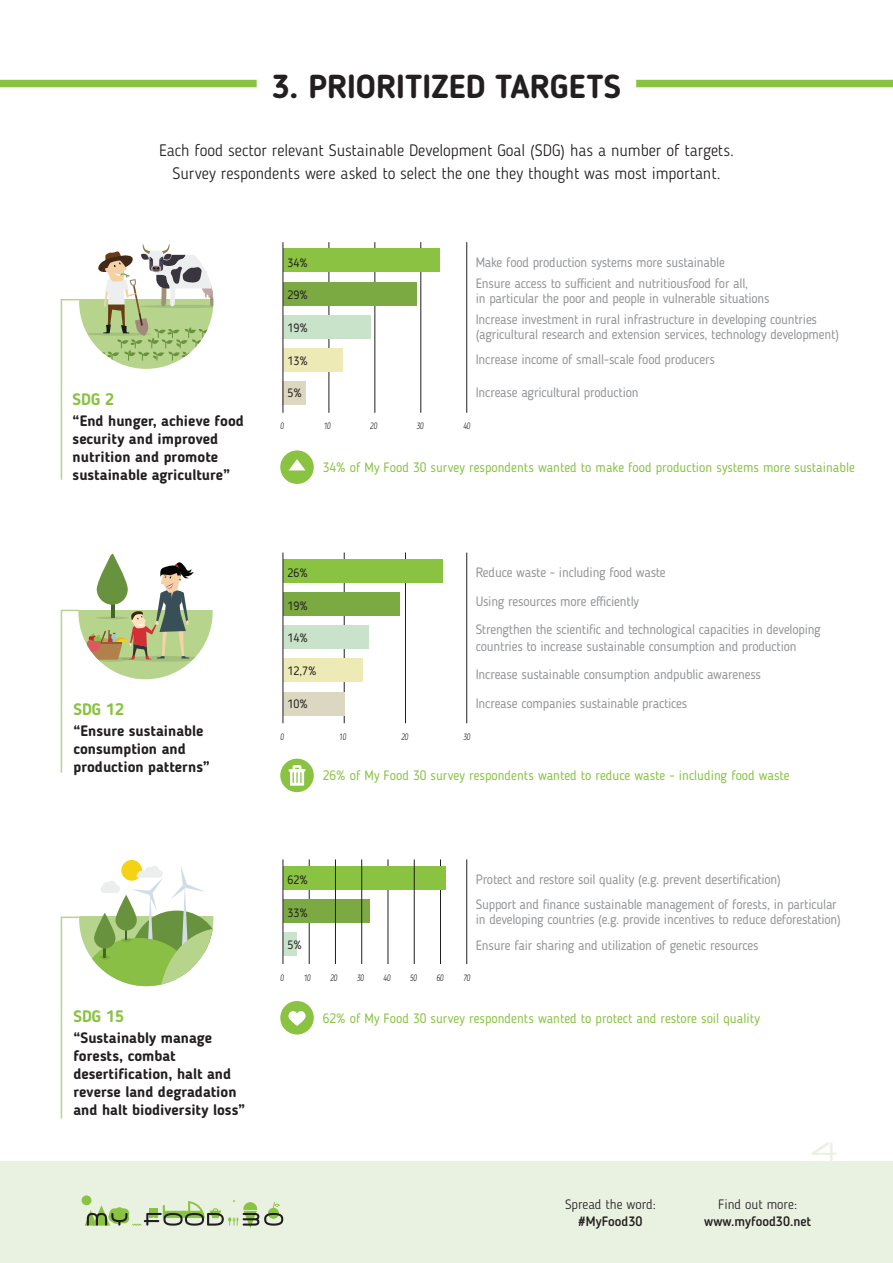
<style>
.page{position:relative;width:893px;height:1263px;background:#fff}
.page>*{position:absolute;margin:0;border:0;box-sizing:border-box;transform-origin:0 0}
.t1{font:700 33px "Blogger Sans";color:#231f20}
.t2{font:33px "Air Conditioner";color:#e9f1e1}
.t3{font:300 16.5px/22.5px "Blogger Sans";color:#231f20;text-align:center}
.t4{font:700 16.5px "Blogger Sans";color:#89c341}
.t5{font:700 15px/18px "Blogger Sans";color:#231f20}
.t6{font:13.5px/28.5px "Blogger Sans";letter-spacing:-.015em;color:#939598}
.t7{font:13.5px "Blogger Sans";color:#89c341}
.t8{font:300 13.5px "Blogger Sans";color:#231f20}
.t9{font:500 13.5px "Blogger Sans";color:#231f20}
.t10{font:12px "Blogger Sans";color:#231f20}
.t11{font:italic 300 9px "Blogger Sans";letter-spacing:-.035em;color:#231f20;scale:.81 1}
</style>
<div class="page">
<svg style="left:60px;top:244px;width:154px;height:236px"></svg>
<svg style="left:205px;top:610px;width:8px;height:33px"></svg>
<svg style="left:97px;top:552px;width:31px;height:53px"></svg>
<svg style="left:60px;top:562px;width:145px;height:211px"></svg>
<div style="left:121px;top:860px;width:21px;height:21px;background:#f3d313;border-radius:50%"></div>
<svg style="left:60px;top:865px;width:153px;height:254px"></svg>
<div style="left:0;top:80px;width:257px;height:7px;background:#89c341"></div>
<div style="left:636px;top:80px;width:257px;height:7px;background:#89c341"></div>
<hr style="left:329px;top:242px;width:1px;height:171px;background:#231f20">
<hr style="left:375px;top:242px;width:1px;height:171px;background:#231f20">
<hr style="left:421px;top:242px;width:1px;height:171px;background:#231f20">
<hr style="left:466px;top:242px;width:1px;height:171px;background:#231f20">
<div style="left:283px;top:249px;width:156px;height:23px;background:#89c341"></div>
<div style="left:283px;top:282px;width:133px;height:23px;background:#7caa42"></div>
<div style="left:283px;top:315px;width:87px;height:24px;background:#c8e3ca"></div>
<div style="left:283px;top:348px;width:60px;height:24px;background:#eeeab6"></div>
<div style="left:283px;top:381px;width:23px;height:24px;background:#dcd7c0"></div>
<hr style="left:283px;top:242px;width:1px;height:171px;background:#231f20">
<div style="left:280px;top:450px;width:34px;height:34px;background:#89c341;border-radius:50%"></div>
<svg style="left:289px;top:459px;width:16px;height:11px"></svg>
<hr style="left:344px;top:552px;width:1px;height:171px;background:#231f20">
<hr style="left:405px;top:552px;width:1px;height:171px;background:#231f20">
<hr style="left:466px;top:552px;width:1px;height:171px;background:#231f20">
<div style="left:283px;top:559px;width:159px;height:24px;background:#89c341"></div>
<div style="left:283px;top:592px;width:116px;height:24px;background:#7caa42"></div>
<div style="left:283px;top:625px;width:86px;height:24px;background:#c8e3ca"></div>
<div style="left:283px;top:659px;width:80px;height:23px;background:#eeeab6"></div>
<div style="left:283px;top:692px;width:61px;height:23px;background:#dcd7c0"></div>
<hr style="left:283px;top:552px;width:1px;height:171px;background:#231f20">
<div style="left:280px;top:759px;width:34px;height:33px;background:#89c341;border-radius:50%"></div>
<svg style="left:289px;top:765px;width:16px;height:21px"></svg>
<hr style="left:309px;top:859px;width:1px;height:105px;background:#231f20">
<hr style="left:388px;top:859px;width:1px;height:105px;background:#231f20">
<hr style="left:440px;top:859px;width:1px;height:105px;background:#231f20">
<hr style="left:466px;top:859px;width:1px;height:105px;background:#231f20">
<div style="left:283px;top:866px;width:163px;height:23px;background:#89c341"></div>
<div style="left:283px;top:899px;width:87px;height:24px;background:#7caa42"></div>
<div style="left:283px;top:932px;width:13px;height:24px;background:#c8e3ca"></div>
<hr style="left:283px;top:859px;width:1px;height:105px;background:#231f20">
<hr style="left:361px;top:859px;width:1px;height:105px;background:#231f20">
<hr style="left:335px;top:859px;width:1px;height:105px;background:#231f20">
<hr style="left:414px;top:859px;width:1px;height:105px;background:#231f20">
<div style="left:280px;top:1001px;width:34px;height:33px;background:#89c341;border-radius:50%"></div>
<svg style="left:288px;top:1011px;width:18px;height:15px"></svg>
<div style="left:0;top:1161px;width:893px;height:102px;background:#e9f1e1"></div>
<div style="left:82px;top:1195px;width:9px;height:10px;background:#89c341;border-radius:50%"></div>
<svg style="left:85px;top:1200px;width:198px;height:28px"></svg>
<h1 class="t1" style="left:272px;top:66px;width:351px">3. PRIORITIZED TARGETS</h1>
<p class="t3" style="left:159px;top:139px;width:576px">Each food sector relevant Sustainable Development Goal (SDG) has a number of targets.<br>Survey respondents were asked to select the one they thought was most important.</p>
<p class="t4" style="left:73px;top:389px;width:43px">SDG 2</p>
<p class="t5" style="left:73px;top:411px;width:173px">“End hunger, achieve food security and improved nutrition and promote sustainable agriculture”</p>
<p class="t4" style="left:73px;top:700px;width:52px">SDG 12</p>
<p class="t5" style="left:73px;top:722px;width:138px">“Ensure sustainable consumption and production patterns”</p>
<p class="t4" style="left:73px;top:1006px;width:52px">SDG 15</p>
<p class="t5" style="left:73px;top:1029px;width:173px">“Sustainably manage forests, combat desertification, halt and reverse land degradation and halt biodiversity loss”</p>
<p class="t10" style="left:287px;top:255px;width:22px">34%</p>
<p class="t10" style="left:287px;top:288px;width:22px">29%</p>
<p class="t10" style="left:287px;top:321px;width:22px">19%</p>
<p class="t10" style="left:287px;top:353px;width:22px">13%</p>
<p class="t10" style="left:287px;top:386px;width:16px">5%</p>
<p class="t6" style="left:476px;top:251px;width:274px;line-height:21px">Make food production systems more sustainable<br>Ensure access to sufficient and nutritiousfood for all,</p>
<p class="t6" style="left:476px;top:287px;width:343px;line-height:21px">in particular the poor and people in vulnerable situations<br>Increase investment in rural infrastructure in developing countries</p>
<p class="t6" style="left:476px;top:321px;width:365px;line-height:25.5px">(agricultural research and extension services, technology development)<br>Increase income of small-scale food producers</p>
<p class="t6" style="left:476px;top:378px;width:164px">Increase agricultural production</p>
<p class="t11" style="left:280px;top:421px;width:6px">0</p>
<p class="t11" style="left:323px;top:421px;width:10px">10</p>
<p class="t11" style="left:370px;top:421px;width:10px">20</p>
<p class="t11" style="left:417px;top:421px;width:10px">30</p>
<p class="t11" style="left:463px;top:421px;width:10px">40</p>
<p class="t7" style="left:323px;top:459px;width:534px">34% of My Food 30 survey respondents wanted to make food production systems more sustainable</p>
<p class="t10" style="left:287px;top:566px;width:22px">26%</p>
<p class="t10" style="left:287px;top:598px;width:22px">19%</p>
<p class="t10" style="left:287px;top:631px;width:22px">14%</p>
<p class="t10" style="left:287px;top:664px;width:31px">12,7%</p>
<p class="t10" style="left:287px;top:696px;width:22px">10%</p>
<p class="t6" style="left:476px;top:558px;width:347px">Reduce waste - including food waste<br>Using resources more efficiently<br>Strengthen the scientific and technological capacities in developing</p>
<p class="t6" style="left:476px;top:631px;width:322px">countries to increase sustainable consumption and production<br>Increase sustainable consumption andpublic awareness<br>Increase companies sustainable practices</p>
<p class="t11" style="left:280px;top:731px;width:6px">0</p>
<p class="t11" style="left:339px;top:731px;width:10px">10</p>
<p class="t11" style="left:401px;top:731px;width:10px">20</p>
<p class="t11" style="left:463px;top:731px;width:10px">30</p>
<p class="t7" style="left:323px;top:768px;width:468px">26% of My Food 30 survey respondents wanted to reduce waste - including food waste</p>
<p class="t10" style="left:287px;top:872px;width:22px">62%</p>
<p class="t10" style="left:287px;top:905px;width:22px">33%</p>
<p class="t10" style="left:287px;top:938px;width:16px">5%</p>
<p class="t6" style="left:476px;top:866px;width:363px;line-height:25.5px">Protect and restore soil quality (e.g. prevent desertification)<br>Support and finance sustainable management of forests, in particular</p>
<p class="t6" style="left:476px;top:907px;width:367px;line-height:25.5px">in developing countries (e.g. provide incentives to reduce deforestation)<br>Ensure fair sharing and utilization of genetic resources</p>
<p class="t11" style="left:280px;top:972px;width:6px">0</p>
<p class="t11" style="left:303px;top:972px;width:10px">10</p>
<p class="t11" style="left:330px;top:972px;width:10px">20</p>
<p class="t11" style="left:357px;top:972px;width:10px">30</p>
<p class="t11" style="left:383px;top:972px;width:10px">40</p>
<p class="t11" style="left:410px;top:972px;width:10px">50</p>
<p class="t11" style="left:436px;top:972px;width:10px">60</p>
<p class="t11" style="left:463px;top:972px;width:10px">70</p>
<p class="t7" style="left:323px;top:1010px;width:439px">62% of My Food 30 survey respondents wanted to protect and restore soil quality</p>
<h1 class="t2" style="left:811px;top:1131px;width:30px">4</h1>
<p class="t8" style="left:565px;top:1196px;width:92px">Spread the word:</p>
<p class="t9" style="left:578px;top:1213px;width:66px">#MyFood30</p>
<p class="t8" style="left:718px;top:1196px;width:80px">Find out more:</p>
<p class="t9" style="left:704px;top:1213px;width:109px">www.myfood30.net</p>
</div>
